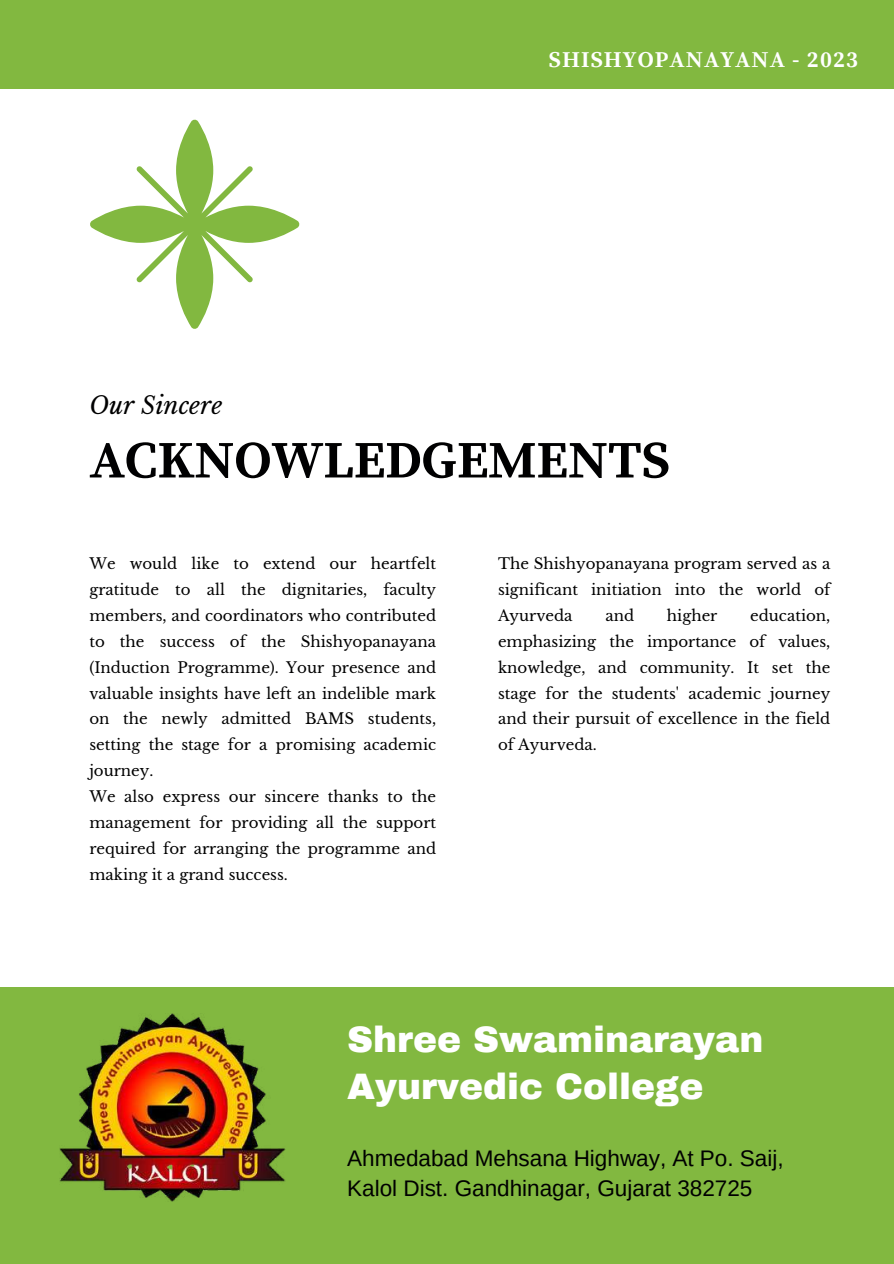
<style>
.page{position:relative;width:894px;height:1264px;background:#fff}
.page>*{position:absolute;margin:0;border:0;box-sizing:border-box;transform-origin:0 0}
.t1{font:700 52.5px "Source Serif Pro";color:#000001}
.t2{font:900 36px/46.2px "Archivo";color:#fff}
.t3{font:italic 24px "Libre Baskerville";color:#000001}
.t4{font:22.5px/29.2px "Arimo";color:#000001}
.t5{font:700 22.5px "Source Serif Pro";letter-spacing:.05em;color:#fff}
.t6{font:15px/25.8px "Libre Baskerville";color:#000001;text-align:justify}
</style>
<div class="page">
<svg style="left:90px;top:119px;width:210px;height:210px"></svg>
<div style="left:0;top:0;width:893px;height:89px;background:#82b840"></div>
<div style="left:0;top:986px;width:893px;height:277px;background:#82b840"></div>
<img style="left:60px;top:1013px;width:225px;height:188px">
<h3 class="t3" style="left:89px;top:391px;width:134px">Our Sincere</h3>
<h3 class="t5" style="left:548px;top:46px;width:310px">SHISHYOPANAYANA - 2023</h3>
<h1 class="t1" style="left:89px;top:429px;width:581px">ACKNOWLEDGEMENTS</h1>
<p class="t6" style="left:89px;top:551px;width:348px;text-align:left">We would like to extend our heartfelt gratitude to all the dignitaries, faculty members, and coordinators who contributed to the success of the Shishyopanayana (Induction Programme). Your presence and valuable insights have left an indelible mark on the newly admitted BAMS students, setting the stage for a promising academic journey.<br>We also express our sincere thanks to the management for providing all the support required for arranging the programme and making it a grand success.</p>
<p class="t6" style="left:498px;top:551px;width:334px">The Shishyopanayana program served as a significant initiation into the world of Ayurveda</p>
<p class="t6" style="left:498px;top:602px;width:334px;text-indent:252px">education, emphasizing the importance of values, knowledge, and community. It set the stage for the students' academic journey and their pursuit of excellence in the field of Ayurveda.</p>
<p class="t6" style="left:605px;top:602px;width:30px">and</p>
<p class="t6" style="left:666px;top:602px;width:52px">higher</p>
<h2 class="t2" style="left:347px;top:1017px;width:417px">Shree Swaminarayan<br>Ayurvedic College</h2>
<h3 class="t4" style="left:347px;top:1143px;width:438px">Ahmedabad Mehsana Highway, At Po. Saij,<br>Kalol Dist. Gandhinagar, Gujarat 382725</h3>
</div>
